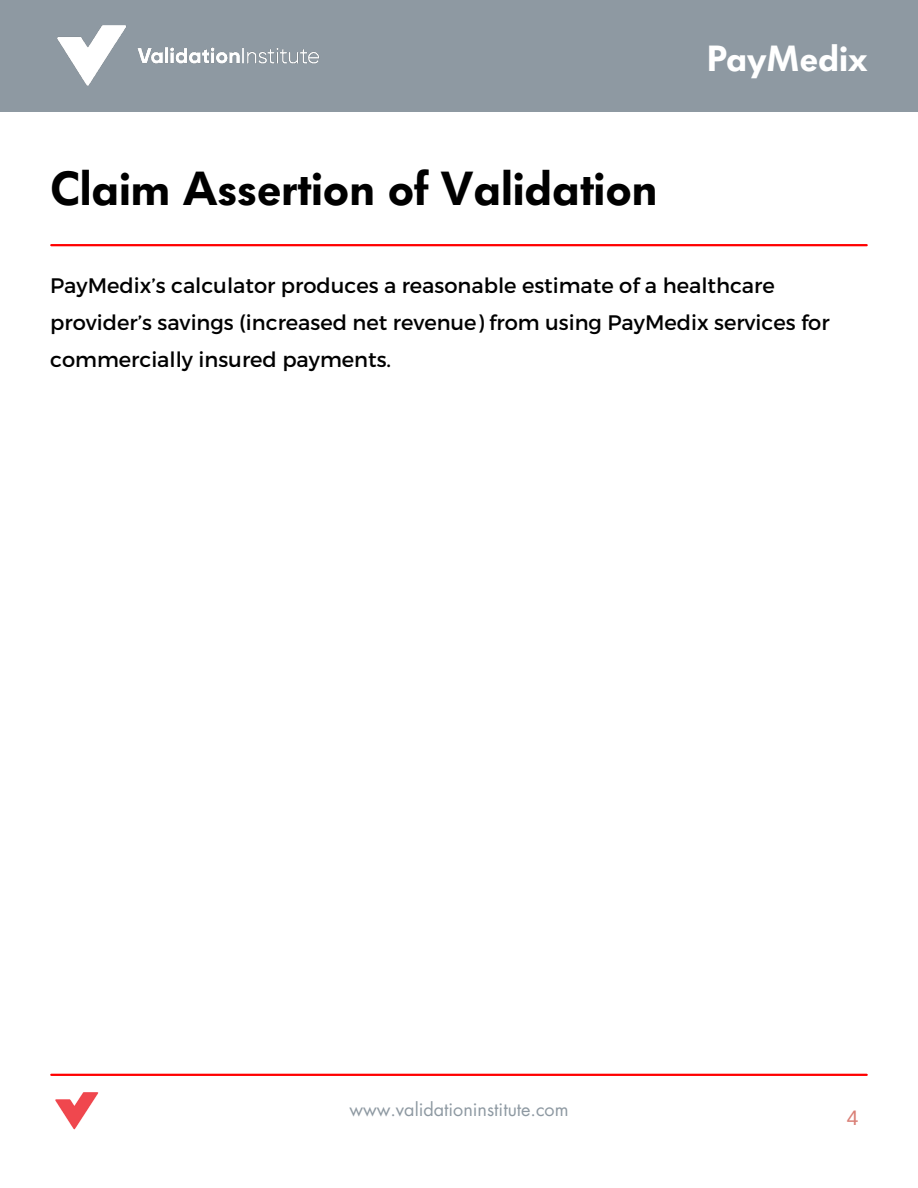
<style>
.page{position:relative;width:918px;height:1188px;background:#fff}
.page>*{position:absolute;margin:0;border:0;box-sizing:border-box;transform-origin:0 0}
.t1{font:600 47.25px "Futura BQ";color:#000}
.t2{font:600 36px "Futura BQ";color:#fff}
.t3{font:21px/37.2px "Montserrat";color:#000}
.t4{font:21px "Arimo";color:#d97f76}
.t5{font:18px "Futura LT";color:#8e99a2}
</style>
<div class="page">
<div style="left:0;top:0;width:918px;height:112px;background:#8e99a2"></div>
<img style="left:57px;top:25px;width:262px;height:61px">
<hr style="left:51px;top:1074px;width:816px;height:2px;background:#f00">
<img style="left:55px;top:1092px;width:44px;height:38px">
<hr style="left:51px;top:244px;width:816px;height:2px;background:#f00">
<p class="t1" style="left:50px;top:161px;width:609px">Claim Assertion of Validation</p>
<p class="t2" style="left:707px;top:38px;width:162px">PayMedix</p>
<h1 class="t3" style="left:50px;top:266px;width:781px">PayMedix’s calculator produces a reasonable estimate of a healthcare provider’s savings (increased net revenue) from using PayMedix services for commercially insured payments.</h1>
<h3 class="t5" style="left:349px;top:1098px;width:221px">www.validationinstitute.com</h3>
<p class="t4" style="left:847px;top:1106px;width:13px">4</p>
</div>
